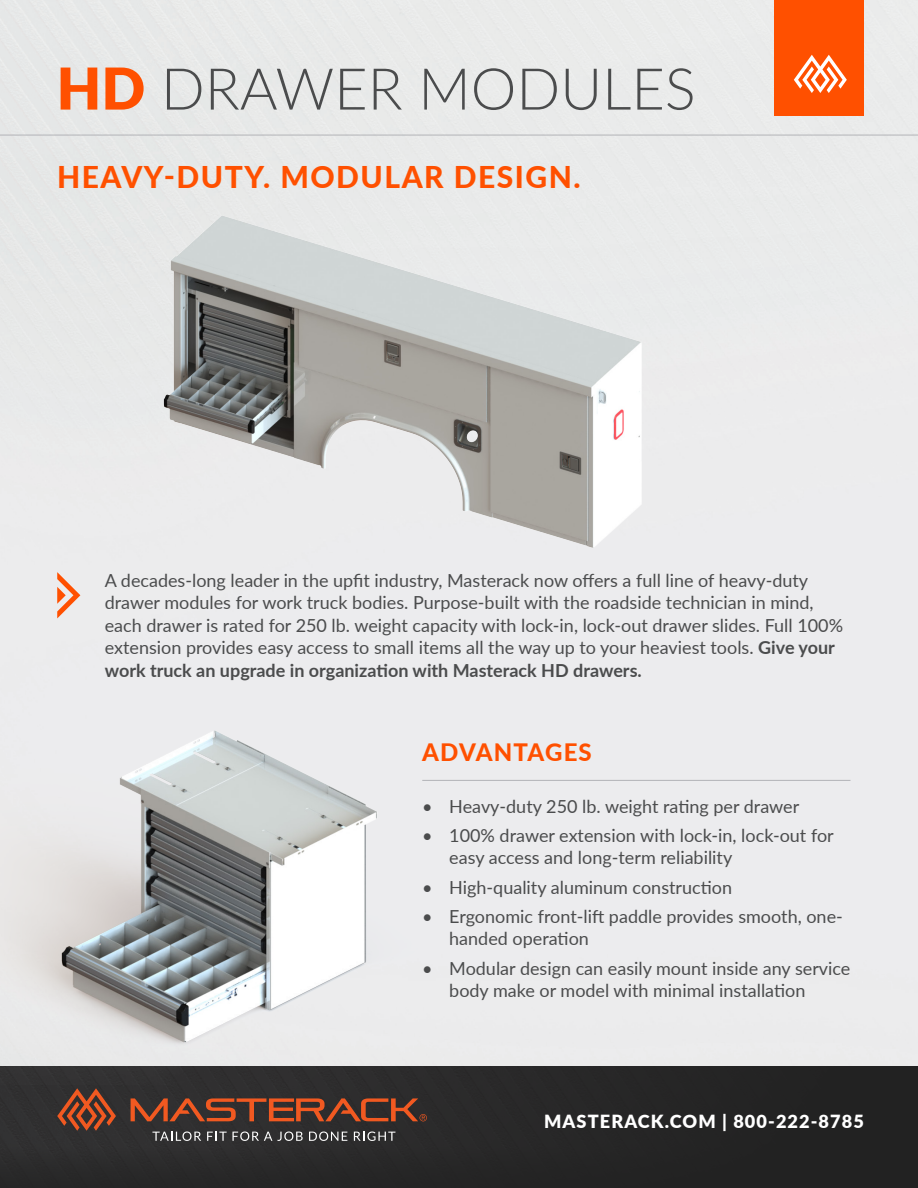
<style>
.page{position:relative;width:918px;height:1188px;background:#fff}
.page>*{position:absolute;margin:0;border:0;box-sizing:border-box;transform-origin:0 0}
.t1{font:300 57.75px "Lato";color:#4b4c4d}
.t2{font:800 30px "Lato";letter-spacing:.05em;color:#ff5000}
.t3{font:800 24px "Lato";letter-spacing:.05em;color:#ff5000}
.t4{font:900 18.15px "Lato";letter-spacing:.06em;color:#fff}
.t5{font:18px/22.5px "Lato";color:#4b4c4d}
.s1{font-weight:900;color:#ff5000}
.s2{font-weight:700}
</style>
<div class="page">
<div style="left:0;top:0;width:918px;height:1067px;background:#ececed"></div>
<img style="left:0;top:1067px;width:918px;height:121px">
<div style="left:775px;top:0;width:89px;height:116px;background:#ff5000"></div>
<svg style="left:794px;top:55px;width:53px;height:38px"></svg>
<hr style="left:0;top:135px;width:918px;height:1px;background:#b2b3b7">
<img style="left:139px;top:211px;width:567px;height:342px">
<svg style="left:57px;top:572px;width:23px;height:46px"></svg>
<svg style="left:131px;top:1098px;width:296px;height:23px;background:#753d29"></svg>
<svg style="left:57px;top:1088px;width:59px;height:43px;background:#723d2a"></svg>
<svg style="left:152px;top:1132px;width:49px;height:9px"></svg>
<svg style="left:207px;top:1132px;width:96px;height:9px"></svg>
<svg style="left:309px;top:1132px;width:38px;height:9px"></svg>
<svg style="left:354px;top:1132px;width:41px;height:9px"></svg>
<img style="left:0;top:677px;width:611px;height:408px">
<hr style="left:422px;top:780px;width:428px;height:1px;background:#b2b3b7">
<p class="t1" style="left:57px;top:49px;width:641px"><span class="s1">HD</span> DRAWER MODULES</p>
<p class="t2" style="left:57px;top:155px;width:525px">HEAVY-DUTY. MODULAR DESIGN.</p>
<p class="t5" style="left:105px;top:568px;width:740px">A decades-long leader in the upfit industry, Masterack now offers a full line of heavy-duty drawer modules for work truck bodies. Purpose-built with the roadside technician in mind, each drawer is rated for 250 lb. weight capacity with lock-in, lock-out drawer slides. Full 100% extension provides easy access to small items all the way up to your heaviest tools. <span class="s2">Give your work truck an upgrade in organization with Masterack HD drawers.</span></p>
<p class="t3" style="left:422px;top:734px;width:171px">ADVANTAGES</p>
<p class="t5" style="left:422px;top:794px;width:379px">• Heavy-duty 250 lb. weight rating per drawer</p>
<p class="t5" style="left:449px;top:823px;width:386px;text-indent:-27px">• 100% drawer extension with lock-in, lock-out for easy access and long-term reliability</p>
<p class="t5" style="left:422px;top:875px;width:311px">• High-quality aluminum construction</p>
<p class="t5" style="left:449px;top:904px;width:395px;text-indent:-27px">• Ergonomic front-lift paddle provides smooth, one&shy;handed operation</p>
<p class="t5" style="left:449px;top:956px;width:403px;text-indent:-27px">• Modular design can easily mount inside any service body make or model with minimal installation</p>
<p class="t4" style="left:544px;top:1108px;width:321px">MASTERACK.COM | 800-222-8785</p>
</div>
